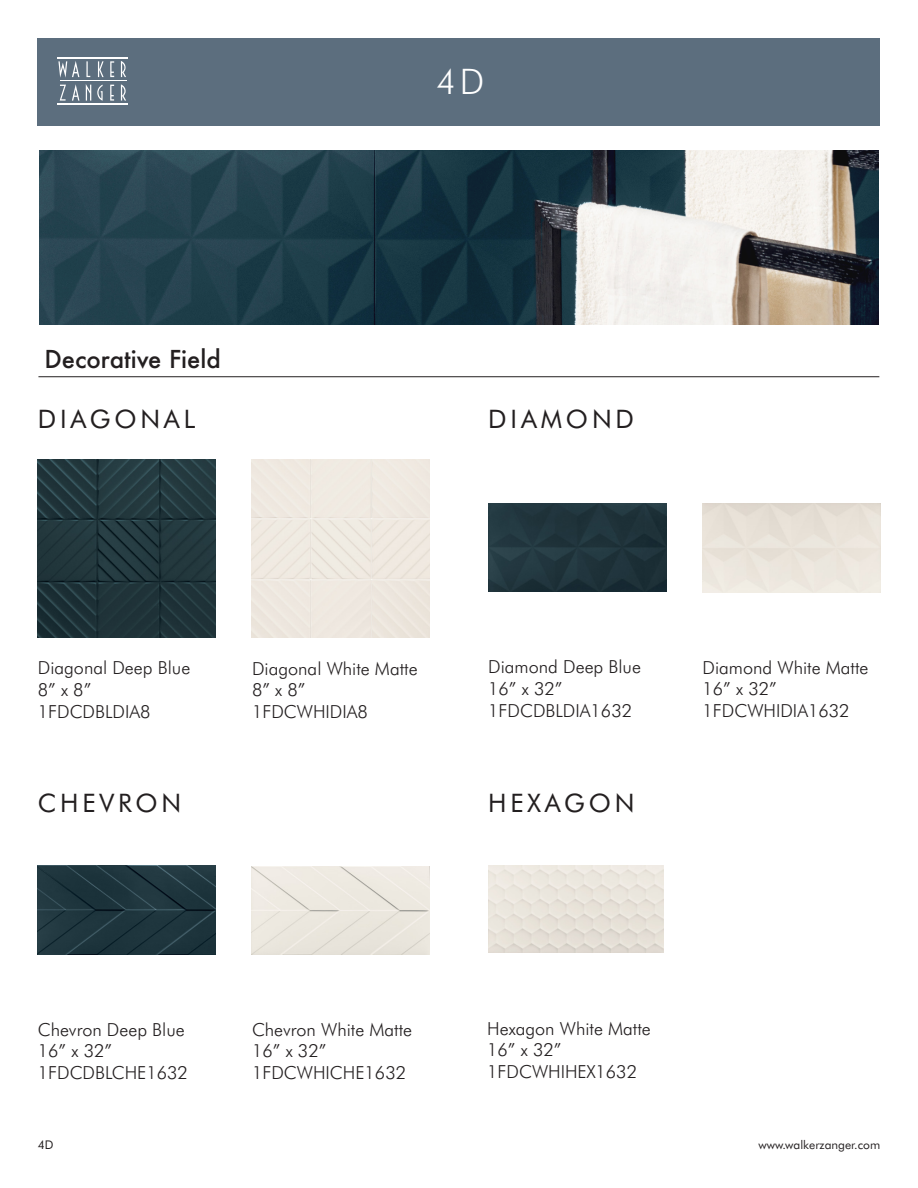
<style>
.page{position:relative;width:918px;height:1188px;background:#fff}
.page>*{position:absolute;margin:0;border:0;box-sizing:border-box;transform-origin:0 0}
.t1{font:300 35.25px "Futura BT";color:#fff}
.t2{font:25.5px "Futura BT";letter-spacing:.15em;color:#231f20}
.t3{font:500 24px "Futura";color:#231f20}
.t4{font:300 18px "Futura BT";color:#231f20}
.t5{font:12px "Futura BT";color:#231f20}
</style>
<div class="page">
<img style="left:39px;top:150px;width:840px;height:174px">
<div style="left:38px;top:38px;width:842px;height:88px;background:#5c6e7e"></div>
<hr style="left:57px;top:57px;width:71px;height:1px;background:#fff">
<hr style="left:57px;top:104px;width:71px;height:1px;background:#fff">
<hr style="left:60px;top:81px;width:66px;height:1px;background:#fff">
<svg style="left:58px;top:61px;width:21px;height:17px"></svg>
<svg style="left:72px;top:84px;width:7px;height:17px"></svg>
<svg style="left:86px;top:84px;width:5px;height:17px"></svg>
<svg style="left:98px;top:61px;width:6px;height:16px"></svg>
<svg style="left:110px;top:85px;width:4px;height:16px"></svg>
<svg style="left:110px;top:61px;width:4px;height:16px"></svg>
<svg style="left:86px;top:61px;width:4px;height:16px"></svg>
<svg style="left:60px;top:85px;width:6px;height:16px"></svg>
<svg style="left:97px;top:85px;width:6px;height:16px"></svg>
<svg style="left:121px;top:84px;width:5px;height:17px"></svg>
<svg style="left:121px;top:61px;width:5px;height:16px"></svg>
<img style="left:488px;top:503px;width:178px;height:89px">
<img style="left:488px;top:865px;width:176px;height:87px">
<hr style="left:38px;top:376px;width:841px;height:1px;background:#231f20">
<div style="left:252px;top:460px;width:178px;height:178px;background:#efe9e1"></div>
<img style="left:252px;top:866px;width:177px;height:88px">
<img style="left:38px;top:460px;width:178px;height:177px">
<img style="left:38px;top:865px;width:178px;height:90px">
<p class="t1" style="left:436px;top:59px;width:50px">4D</p>
<p class="t3" style="left:44px;top:343px;width:178px">Decorative Field</p>
<p class="t2" style="left:38px;top:403px;width:159px">DIAGONAL</p>
<p class="t2" style="left:488px;top:403px;width:147px">DIAMOND</p>
<p class="t4" style="left:38px;top:657px;width:154px">Diagonal Deep Blue</p>
<p class="t4" style="left:38px;top:678px;width:55px">8” x 8”</p>
<p class="t4" style="left:38px;top:700px;width:114px">1FDCDBLDIA8</p>
<p class="t2" style="left:38px;top:786px;width:145px">CHEVRON</p>
<p class="t4" style="left:252px;top:657px;width:167px">Diagonal White Matte</p>
<p class="t4" style="left:252px;top:678px;width:55px">8” x 8”</p>
<p class="t4" style="left:252px;top:700px;width:117px">1FDCWHIDIA8</p>
<p class="t4" style="left:488px;top:655px;width:154px">Diamond Deep Blue</p>
<p class="t4" style="left:488px;top:677px;width:76px">16” x 32”</p>
<p class="t4" style="left:488px;top:699px;width:145px">1FDCDBLDIA1632</p>
<p class="t2" style="left:488px;top:786px;width:148px">HEXAGON</p>
<p class="t4" style="left:703px;top:656px;width:167px">Diamond White Matte</p>
<p class="t4" style="left:703px;top:677px;width:76px">16” x 32”</p>
<p class="t4" style="left:703px;top:699px;width:149px">1FDCWHIDIA1632</p>
<p class="t4" style="left:38px;top:1018px;width:149px">Chevron Deep Blue</p>
<p class="t4" style="left:38px;top:1039px;width:76px">16” x 32”</p>
<p class="t4" style="left:38px;top:1061px;width:152px">1FDCDBLCHE1632</p>
<p class="t4" style="left:252px;top:1018px;width:162px">Chevron White Matte</p>
<p class="t4" style="left:252px;top:1039px;width:76px">16” x 32”</p>
<p class="t4" style="left:252px;top:1061px;width:156px">1FDCWHICHE1632</p>
<p class="t4" style="left:487px;top:1017px;width:165px">Hexagon White Matte</p>
<p class="t4" style="left:487px;top:1038px;width:76px">16” x 32”</p>
<p class="t4" style="left:487px;top:1060px;width:151px">1FDCWHIHEX1632</p>
<p class="t5" style="left:38px;top:1137px;width:17px">4D</p>
<p class="t5" style="left:759px;top:1137px;width:123px">www.walkerzanger.com</p>
</div>
